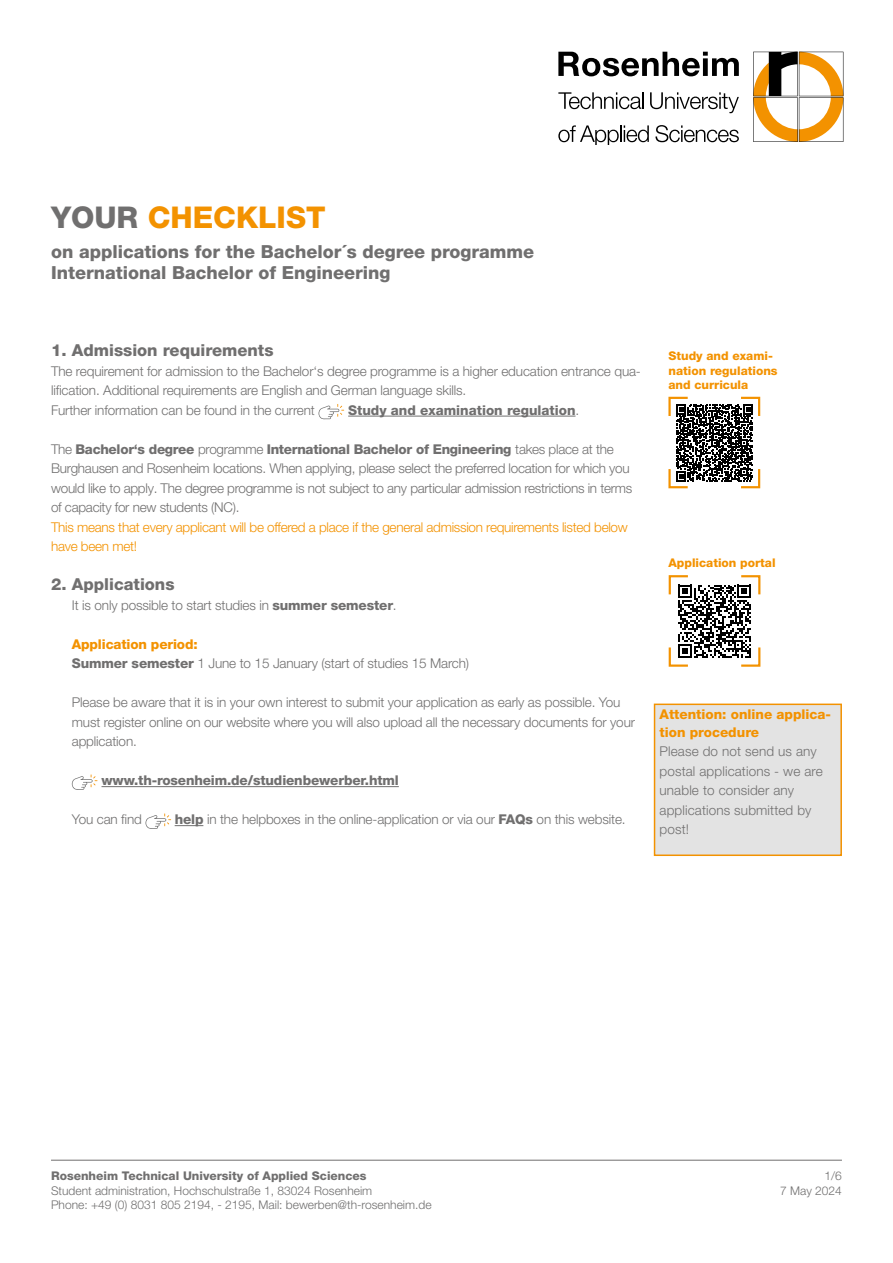
<style>
.page{position:relative;width:893px;height:1263px;background:#fff}
.page>*{position:absolute;margin:0;border:0;box-sizing:border-box;transform-origin:0 0}
.t1{font:800 30px "Helvetica Neue LT Pro";color:#f39200}
.t2{font:800 18px/21.6px "Helvetica Neue LT Pro";color:#706f6f}
.t3{font:800 16.5px "Helvetica Neue LT Pro";color:#706f6f}
.t4{font:300 13.5px/19.5px "Helvetica Neue LT Pro";letter-spacing:-.01em;color:#706f6f}
.t5{font:300 13.5px/19.5px "Helvetica Neue LT Pro";letter-spacing:-.02em;color:#f39200}
.t6{font:300 13.5px/19.5px "Helvetica Neue LT Pro";letter-spacing:.01em;color:#706f6f}
.t7{font:800 13.5px "Helvetica Neue LT Pro";letter-spacing:-.01em;color:#706f6f}
.t8{font:800 13.5px/18px "Helvetica Neue LT Pro";color:#f39200}
.t9{font:300 12px/14.4px "Helvetica Neue LT Pro";color:#706f6f}
.t10{font:800 12px/14.4px "Helvetica Neue LT Pro";color:#f39200}
.t11{font:800 12px "Helvetica Neue LT Pro";color:#706f6f}
.s1{color:#706f6f}
.s2{font-weight:300}
.s3{font-weight:800}
.s4{font-weight:800;color:#f39200}
</style>
<div class="page">
<svg style="left:753px;top:52px;width:90px;height:90px"></svg>
<svg style="left:558px;top:52px;width:181px;height:24px"></svg>
<svg style="left:558px;top:92px;width:86px;height:17px"></svg>
<svg style="left:650px;top:92px;width:89px;height:21px"></svg>
<svg style="left:558px;top:125px;width:91px;height:19px"></svg>
<svg style="left:655px;top:125px;width:84px;height:17px"></svg>
<hr style="left:51px;top:1160px;width:791px;height:1px;background:#706f6f">
<hr style="left:348px;top:416px;width:227px;height:1px;background:#706f6f">
<hr style="left:102px;top:786px;width:297px;height:1px;background:#706f6f">
<svg style="left:318px;top:404px;width:26px;height:15px"></svg>
<svg style="left:72px;top:774px;width:25px;height:16px"></svg>
<svg style="left:145px;top:813px;width:58px;height:16px"></svg>
<div style="left:654px;top:704px;width:187px;height:151px;background:#e3e3e3"></div>
<div style="left:654px;top:703px;width:188px;height:153px;border:2px solid #f39200"></div>
<svg style="left:668px;top:396px;width:93px;height:93px"></svg>
<svg style="left:668px;top:575px;width:93px;height:92px"></svg>
<h1 class="t1" style="left:51px;top:199px;width:276px"><span class="s1">YOUR</span> CHECKLIST</h1>
<h2 class="t2" style="left:51px;top:241px;width:485px">on applications for the Bachelor´s degree programme<br>International Bachelor of Engineering</h2>
<p class="t3" style="left:51px;top:341px;width:224px">1. Admission requirements</p>
<p class="t4" style="left:51px;top:361px;width:591px">The requirement for admission to the Bachelor‘s degree programme is a higher education entrance qua&shy;lification. Additional requirements are English and German language skills.<br>Further information can be found in the current</p>
<p class="t7" style="left:348px;top:402px;width:233px">Study and examination regulation<span class="s2">.</span></p>
<p class="t4" style="left:51px;top:439px;width:583px">The <span class="s3">Bachelor‘s degree</span> programme <span class="s3">International Bachelor of Engineering</span> takes place at the Burghausen and Rosenheim locations. When applying, please select the preferred location for which you would like to apply. The degree programme is not subject to any particular admission restrictions in terms of capacity for new students (NC).</p>
<p class="t5" style="left:51px;top:517px;width:578px">This means that every applicant will be offered a place if the general admission requirements listed below have been met!</p>
<p class="t3" style="left:51px;top:575px;width:125px">2. Applications</p>
<p class="t4" style="left:72px;top:595px;width:326px">It is only possible to start studies in <span class="s3">summer semester</span>.</p>
<p class="t4" style="left:72px;top:634px;width:399px"><span class="s4">Application period:<br></span><span class="s3">Summer semester</span> 1 June to 15 January (start of studies 15 March)</p>
<p class="t4" style="left:72px;top:692px;width:565px">Please be aware that it is in your own interest to submit your application as early as possible. You must register online on our website where you will also upload all the necessary documents for your application.</p>
<p class="t7" style="left:102px;top:772px;width:299px">www.th-rosenheim.de/studienbewerber.html</p>
<p class="t4" style="left:72px;top:809px;width:72px">You can find</p>
<p class="t4" style="left:175px;top:809px;width:452px"><span class="s3">help</span> in the helpboxes in the online-application or via our <span class="s3">FAQs</span> on this website.</p>
<p class="t10" style="left:668px;top:349px;width:111px">Study and exami&shy;nation regulations and curricula</p>
<p class="t10" style="left:668px;top:555px;width:109px">Application portal</p>
<p class="t8" style="left:659px;top:705px;width:173px">Attention: online applica&shy;tion procedure</p>
<p class="t6" style="left:659px;top:742px;width:165px">Please do not send us any postal applications - we are unable to consider any applications submitted by post!</p>
<p class="t11" style="left:51px;top:1169px;width:317px">Rosenheim Technical University of Applied Sciences</p>
<p class="t9" style="left:51px;top:1183px;width:382px">Student administration, Hochschulstraße 1, 83024 Rosenheim<br>Phone: +49 (0) 8031 805 2194, - 2195, Mail: bewerben@th-rosenheim.de</p>
<p class="t9" style="left:780px;top:1183px;width:63px">7 May 2024</p>
<p class="t9" style="left:825px;top:1169px;width:19px">1/6</p>
</div>
